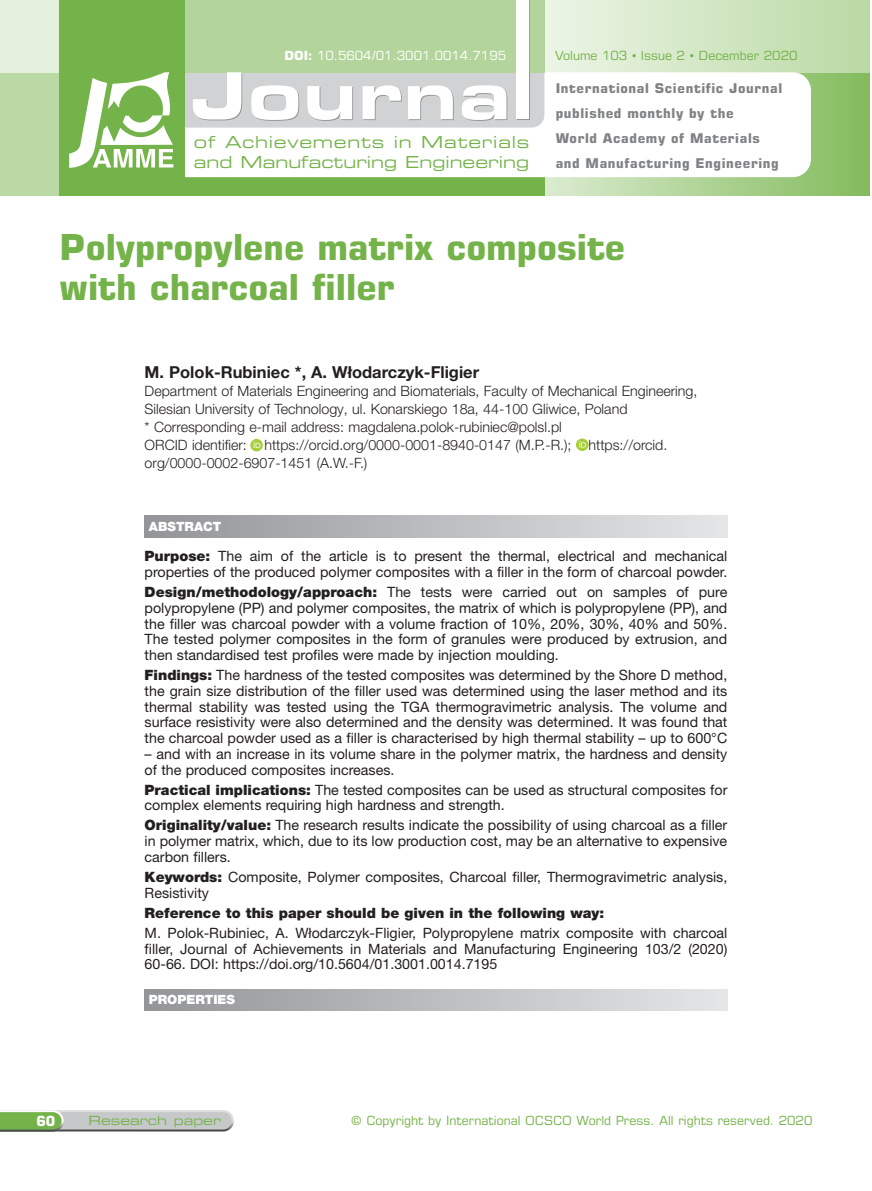
<style>
.page{position:relative;width:872px;height:1191px;background:#fff}
.page>*{position:absolute;margin:0;border:0;box-sizing:border-box;transform-origin:0 0}
.tytuł_artykułu{font:700 36px/40.5px "Eurostile LT Pro";color:#74b349}
.t1{font:16.5px/19.8px "Eurostile LT Pro Ex 2";color:#74b349}
.autorzy{font:700 16.5px "Helvetica Neue LT Pro";color:#231f20}
.tekst_abstraktu{font:14.25px/15.8px "Helvetica Neue LT Pro";color:#231f20}
.uczelnia{font:300 14.25px/18px "Helvetica Neue LT Pro";color:#231f20}
.tekst_abstraktu-2{font:900 14.25px "Helvetica Neue LT Pro";color:#231f20}
.t2{font:700 14.1px "Eurostile LT Pro";color:#fff}
.t3{font:700 13.5px/24.8px "Eurostile LT Pro";letter-spacing:.045em;color:#808285}
.t4{font:900 12.75px "Helvetica Neue LT Pro";color:#fff}
.t5{font:12.6px "Eurostile LT Pro";color:#74b349}
.t6{font:12.6px "Eurostile LT Pro";color:#fff}
.t7{font:12.6px "Eurostile LT Pro Ex 2";color:#74b349}
.s1{font-weight:700}
.s2{font-weight:900}
</style>
<div class="page">
<svg style="left:0;top:1110px;width:234px;height:21px;background:#b0bea9"></svg>
<div style="left:514px;top:0;width:356px;height:196px;background:linear-gradient(to right,#e0eed7,#85bc60)"></div>
<div style="left:513px;top:0;width:357px;height:72px;background:linear-gradient(to right,#f1f8ed,#bad9a4)"></div>
<div style="left:60px;top:0;width:484px;height:196px;background:#74b349"></div>
<div style="left:138px;top:72px;width:673px;height:105px;background:#fff;border-radius:18px"></div>
<svg style="left:185px;top:72px;width:359px;height:56px;background:#d1d3d3"></svg>
<div style="left:0;top:0;width:60px;height:196px;background:#bad9a4"></div>
<div style="left:0;top:0;width:60px;height:72px;background:#e3f0db"></div>
<div style="left:185px;top:0;width:359px;height:72px;background:#b3d59b"></div>
<div style="left:60px;top:0;width:125px;height:196px;background:#74b349"></div>
<svg style="left:69px;top:72px;width:104px;height:96px"></svg>
<div style="left:518px;top:72px;width:12px;height:48px;background:#939598"></div>
<svg style="left:193px;top:72px;width:49px;height:48px"></svg>
<svg style="left:251px;top:85px;width:48px;height:36px"></svg>
<svg style="left:307px;top:86px;width:46px;height:35px"></svg>
<svg style="left:362px;top:85px;width:40px;height:35px"></svg>
<svg style="left:408px;top:85px;width:46px;height:35px"></svg>
<svg style="left:462px;top:85px;width:45px;height:36px"></svg>
<div style="left:518px;top:0;width:12px;height:72px;background:#82bb5b"></div>
<div style="left:517px;top:0;width:12px;height:119px;background:#fff"></div>
<svg style="left:576px;top:438px;width:12px;height:13px"></svg>
<svg style="left:579px;top:441px;width:7px;height:6px"></svg>
<div style="left:145px;top:516px;width:582px;height:21px;background:linear-gradient(to right,#939498,#e5e6e7)"></div>
<div style="left:145px;top:989px;width:582px;height:21px;background:linear-gradient(to right,#939498,#e5e6e7)"></div>
<svg style="left:250px;top:439px;width:13px;height:12px"></svg>
<svg style="left:254px;top:441px;width:6px;height:7px"></svg>
<p class="t6" style="left:285px;top:48px;width:223px"><span class="s1">DOI:</span> 10.5604/01.3001.0014.7195</p>
<p class="t5" style="left:555px;top:48px;width:244px">Volume 103 • Issue 2 • December 2020</p>
<p class="t1" style="left:194px;top:132px;width:337px">of Achievements in Materials and Manufacturing Engineering</p>
<p class="t3" style="left:555px;top:76px;width:228px">International Scientific Journal published monthly by the<br>World Academy of Materials and Manufacturing Engineering</p>
<p class="tytuł_artykułu" style="left:60px;top:226px;width:567px">Polypropylene matrix composite with charcoal filler</p>
<p class="autorzy" style="left:145px;top:361px;width:336px">M. Polok-Rubiniec *, A. Włodarczyk-Fligier</p>
<p class="uczelnia" style="left:145px;top:381px;width:554px">Department of Materials Engineering and Biomaterials, Faculty of Mechanical Engineering,<br>Silesian University of Technology, ul. Konarskiego 18a, 44-100 Gliwice, Poland</p>
<p class="uczelnia" style="left:145px;top:417px;width:419px">* Corresponding e-mail address: magdalena.polok-rubiniec@polsl.pl</p>
<p class="uczelnia" style="left:145px;top:435px;width:524px">ORCID identifier: https://orcid.org/0000-0001-8940-0147 (M.P.-R.); https://orcid. org/0000-0002-6907-1451 (A.W.-F.)</p>
<p class="t4" style="left:149px;top:519px;width:74px">ABSTRACT</p>
<p class="tekst_abstraktu" style="left:145px;top:548px;width:584px"><span class="s2">Purpose:</span> The aim of the article is to present the thermal, electrical and mechanical properties of the produced polymer composites with a filler in the form of charcoal powder.</p>
<p class="tekst_abstraktu" style="left:145px;top:584px;width:584px;text-align:justify"><span class="s2">Design/methodology/approach:</span> The tests were carried out on samples of pure polypropylene (PP) and polymer composites, the matrix of which is polypropylene (PP), and the filler was charcoal powder with a volume fraction of 10%, 20%, 30%, 40% and 50%.<br>The tested polymer composites in the form of granules were produced by extrusion, and then standardised test profiles were made by injection moulding.</p>
<p class="tekst_abstraktu" style="left:145px;top:667px;width:584px;text-align:justify"><span class="s2">Findings:</span> The hardness of the tested composites was determined by the Shore D method, the grain size distribution of the filler used was determined using the laser method and its thermal stability was tested using the TGA thermogravimetric analysis. The volume and surface resistivity were also determined and the density was determined. It was found that the charcoal powder used as a filler is characterised by high thermal stability – up to 600°C</p>
<p class="tekst_abstraktu" style="left:145px;top:745px;width:584px">– and with an increase in its volume share in the polymer matrix, the hardness and density of the produced composites increases.</p>
<p class="tekst_abstraktu" style="left:145px;top:781px;width:584px"><span class="s2">Practical implications:</span> The tested composites can be used as structural composites for complex elements requiring high hardness and strength.</p>
<p class="tekst_abstraktu" style="left:145px;top:817px;width:584px;text-align:justify"><span class="s2">Originality/value:</span> The research results indicate the possibility of using charcoal as a filler in polymer matrix, which, due to its low production cost, may be an alternative to expensive carbon fillers.</p>
<p class="tekst_abstraktu" style="left:145px;top:868px;width:584px"><span class="s2">Keywords:</span> Composite, Polymer composites, Charcoal filler, Thermogravimetric analysis,<br>Resistivity</p>
<p class="tekst_abstraktu-2" style="left:145px;top:904px;width:461px">Reference to this paper should be given in the following way:</p>
<p class="tekst_abstraktu" style="left:145px;top:924px;width:584px;text-align:justify">M. Polok-Rubiniec, A. Włodarczyk-Fligier, Polypropylene matrix composite with charcoal filler, Journal of Achievements in Materials and Manufacturing Engineering 103/2 (2020)<br>60-66. DOI: https://doi.org/10.5604/01.3001.0014.7195</p>
<p class="t4" style="left:149px;top:992px;width:88px">PROPERTIES</p>
<p class="t2" style="left:36px;top:1112px;width:20px">60</p>
<p class="t7" style="left:88px;top:1112px;width:134px">Research paper</p>
<p class="t5" style="left:351px;top:1113px;width:462px">© Copyright by International OCSCO World Press. All rights reserved. 2020</p>
</div>
